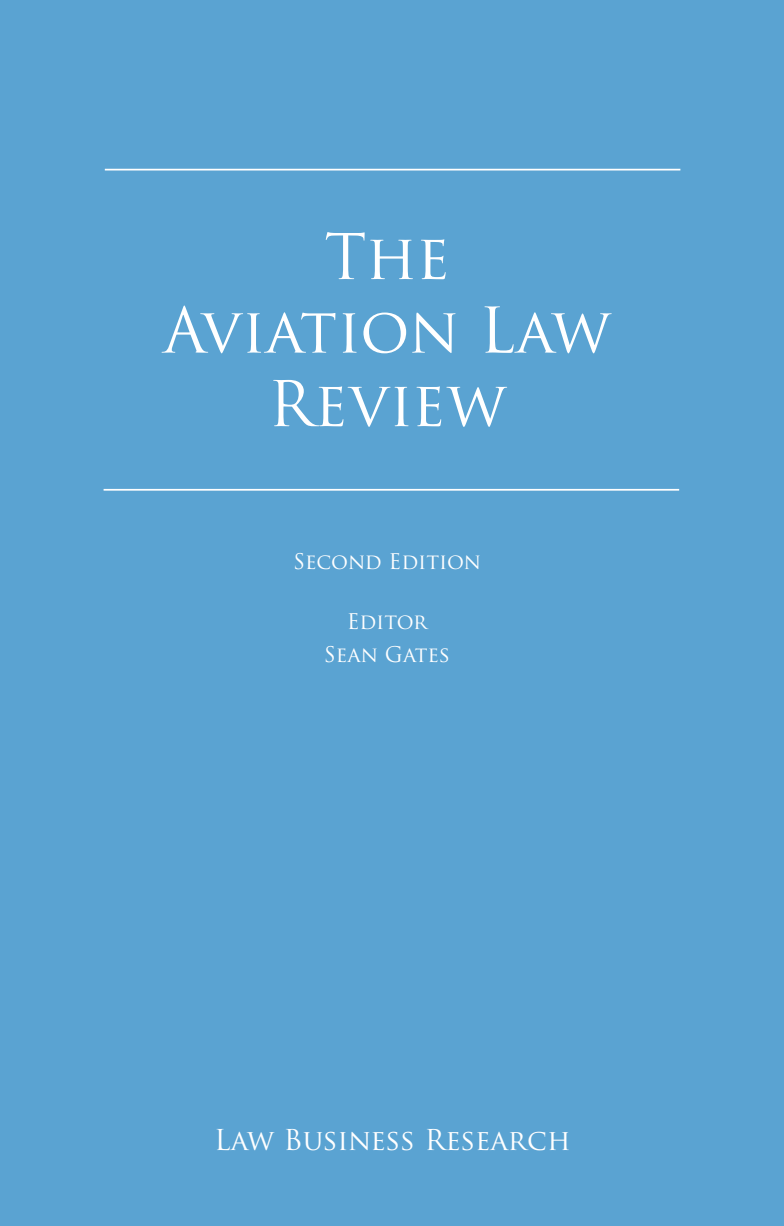
<style>
.page{position:relative;width:784px;height:1226px;background:#fff}
.page>*{position:absolute;margin:0;border:0;box-sizing:border-box;transform-origin:0 0}
.t1{font:61.25px/73.5px "Trajan Pro";letter-spacing:-.005em;color:#fff;text-align:center}
.t2{font:28px "Trajan Pro";color:#fff}
.t3{font:21px/33.2px "Trajan Pro";color:#fff;text-align:center}
</style>
<div class="page">
<div style="left:0;top:0;width:784px;height:1225px;background:#5aa3d2"></div>
<hr style="left:104px;top:489px;width:575px;height:1px;background:#fff">
<hr style="left:105px;top:169px;width:575px;height:1px;background:#fff">
<h1 class="t1" style="left:163px;top:219px;width:449px">The<br>Aviation Law<br>Review</h1>
<p class="t3" style="left:293px;top:544px;width:189px">Second Edition</p>
<p class="t3" style="left:324px;top:604px;width:128px">Editor<br>Sean Gates</p>
<h2 class="t2" style="left:214px;top:1122px;width:358px">Law Business Research</h2>
</div>
